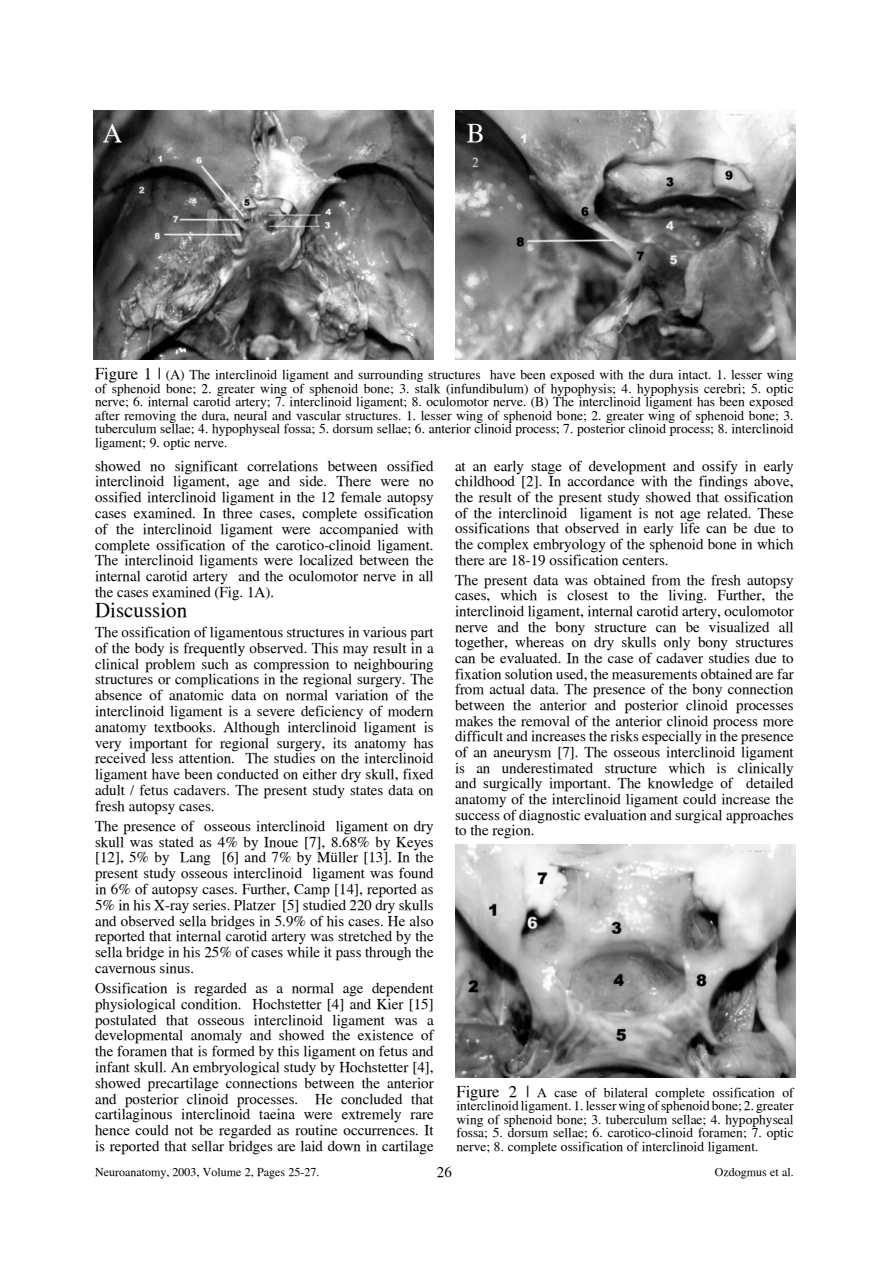
<style>
.page{position:relative;width:893px;height:1263px;background:#fff}
.page>*{position:absolute;margin:0;border:0;box-sizing:border-box;transform-origin:0 0}
.t1{font:27px "Neuroanatomy";color:#fff}
.t2{font:21px "Neuroanatomy";color:#000}
.t3{font:15px/15.8px "Neuroanatomy";color:#000;text-align:justify}
.t4{font:13.5px/13.5px "Neuroanatomy";color:#000;text-align:justify}
.t5{font:12px "Neuroanatomy";color:#000}
.s1{font-size:16.5px}
</style>
<div class="page">
<img style="left:455px;top:845px;width:340px;height:232px">
<img style="left:94px;top:111px;width:340px;height:248px">
<img style="left:455px;top:111px;width:340px;height:248px">
<h1 class="t1" style="left:103px;top:116px;width:21px">A</h1>
<h1 class="t1" style="left:467px;top:116px;width:20px">B</h1>
<p class="t4" style="left:95px;top:369px;width:700px"><span class="s1">Figure 1 |</span> (A) The interclinoid ligament and surrounding structures have been exposed with the dura intact. 1. lesser wing of sphenoid bone; 2. greater wing of sphenoid bone; 3. stalk (infundibulum) of hypophysis; 4. hypophysis cerebri; 5. optic nerve; 6. internal carotid artery; 7. interclinoid ligament; 8. oculomotor nerve. (B) The interclinoid ligament has been exposed after removing the dura, neural and vascular structures. 1. lesser wing of sphenoid bone; 2. greater wing of sphenoid bone; 3. tuberculum sellae; 4. hypophyseal fossa; 5. dorsum sellae; 6. anterior clinoid process; 7. posterior clinoid process; 8. interclinoid ligament; 9. optic nerve.</p>
<p class="t3" style="left:95px;top:459px;width:340px">showed no significant correlations between ossified interclinoid ligament, age and side. There were no ossified interclinoid ligament in the 12 female autopsy cases examined. In three cases, complete ossification of the interclinoid ligament were accompanied with complete ossification of the carotico-clinoid ligament.<br>The interclinoid ligaments were localized between the internal carotid artery and the oculomotor nerve in all the cases examined (Fig. 1A).</p>
<h2 class="t2" style="left:95px;top:597px;width:94px">Discussion</h2>
<p class="t3" style="left:95px;top:625px;width:340px">The ossification of ligamentous structures in various part of the body is frequently observed. This may result in a clinical problem such as compression to neighbouring structures or complications in the regional surgery. The absence of anatomic data on normal variation of the interclinoid ligament is a severe deficiency of modern anatomy textbooks. Although interclinoid ligament is very important for regional surgery, its anatomy has received less attention. The studies on the interclinoid ligament have been conducted on either dry skull, fixed adult / fetus cadavers. The present study states data on fresh autopsy cases.</p>
<p class="t3" style="left:95px;top:819px;width:340px">The presence of osseous interclinoid ligament on dry skull was stated as 4% by Inoue [7], 8.68% by Keyes [12], 5% by Lang [6] and 7% by Müller [13]. In the present study osseous interclinoid ligament was found in 6% of autopsy cases. Further, Camp [14], reported as 5% in his X-ray series. Platzer [5] studied 220 dry skulls and observed sella bridges in 5.9% of his cases. He also reported that internal carotid artery was stretched by the sella bridge in his 25% of cases while it pass through the cavernous sinus.</p>
<p class="t3" style="left:95px;top:981px;width:340px">Ossification is regarded as a normal age dependent physiological condition. Hochstetter [4] and Kier [15] postulated that osseous interclinoid ligament was a developmental anomaly and showed the existence of the foramen that is formed by this ligament on fetus and infant skull. An embryological study by Hochstetter [4], showed precartilage connections between the anterior and posterior clinoid processes. He concluded that cartilaginous interclinoid taeina were extremely rare hence could not be regarded as routine occurrences. It is reported that sellar bridges are laid down in cartilage</p>
<p class="t3" style="left:455px;top:459px;width:340px">at an early stage of development and ossify in early childhood [2]. In accordance with the findings above, the result of the present study showed that ossification of the interclinoid ligament is not age related. These ossifications that observed in early life can be due to the complex embryology of the sphenoid bone in which there are 18-19 ossification centers.</p>
<p class="t3" style="left:455px;top:573px;width:340px">The present data was obtained from the fresh autopsy cases, which is closest to the living. Further, the interclinoid ligament, internal carotid artery, oculomotor nerve and the bony structure can be visualized all together, whereas on dry skulls only bony structures can be evaluated. In the case of cadaver studies due to fixation solution used, the measurements obtained are far from actual data. The presence of the bony connection between the anterior and posterior clinoid processes makes the removal of the anterior clinoid process more difficult and increases the risks especially in the presence of an aneurysm [7]. The osseous interclinoid ligament is an underestimated structure which is clinically and surgically important. The knowledge of detailed anatomy of the interclinoid ligament could increase the success of diagnostic evaluation and surgical approaches to the region.</p>
<p class="t4" style="left:456px;top:1086px;width:339px"><span class="s1">Figure 2 |</span> A case of bilateral complete ossification of interclinoid ligament. 1. lesser wing of sphenoid bone; 2. greater wing of sphenoid bone; 3. tuberculum sellae; 4. hypophyseal fossa; 5. dorsum sellae; 6. carotico-clinoid foramen; 7. optic nerve; 8. complete ossification of interclinoid ligament.</p>
<p class="t5" style="left:95px;top:1165px;width:226px">Neuroanatomy, 2003, Volume 2, Pages 25-27.</p>
<p class="t3" style="left:437px;top:1165px;width:16px">26</p>
<p class="t5" style="left:715px;top:1165px;width:80px">Ozdogmus et al.</p>
</div>
